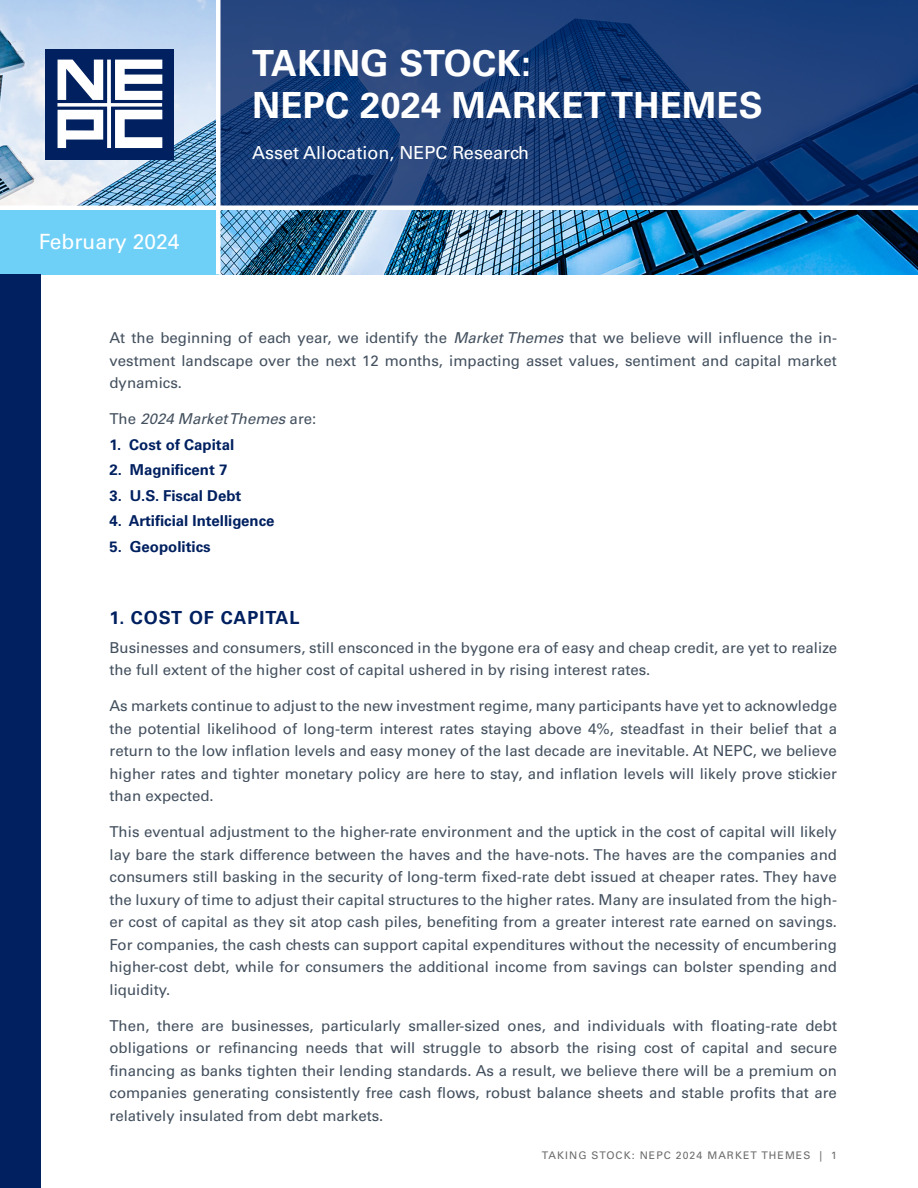
<style>
.page{position:relative;width:918px;height:1188px;background:#fff}
.page>*{position:absolute;margin:0;border:0;box-sizing:border-box;transform-origin:0 0}
.Doc_Title_-_Quarter_Page{font:700 36px/42px "Univers LT Pro 65";letter-spacing:.01em;color:#fff}
.t1{font:21px "Univers LT Pro 55 Roman";color:#fff}
.Doc_Subtitle_-_Quarter_Page{font:18px "Univers LT Pro 55 Roman";color:#fff}
.Heading{font:700 18px "Univers LT Pro 65";letter-spacing:.05em;color:#002060}
.Main_Body_Text{font:15px/22.5px "Univers LT Pro 55 Roman";color:#43505e;text-align:justify}
.Main_Body_Text-2{font:700 15px "Univers LT Pro 65";color:#002060}
.Main_Body_Text-3{font:italic 15px "Univers LT Pro 55";color:#43505e}
.Main_Body_Text-4{font:10.5px "Univers LT Pro 55 Roman";letter-spacing:.1em;color:#6b6b6b}
.s1{font-family:"Univers LT Pro 55";font-style:italic}
.s2{font-family:"Univers LT Pro 55 Roman";font-style:normal}
</style>
<div class="page">
<img style="left:0;top:0;width:918px;height:274px">
<svg style="left:220px;top:0;width:698px;height:206px;background:#193d78"></svg>
<div style="left:0;top:208px;width:218px;height:66px;background:#6ed0f7"></div>
<hr style="left:216px;top:0;width:4px;height:274px;background:#fff">
<div style="left:0;top:274px;width:40px;height:914px;background:#002060"></div>
<hr style="left:0;top:206px;width:918px;height:4px;background:#fff">
<div style="left:45px;top:50px;width:129px;height:110px;background:#002060"></div>
<svg style="left:57px;top:60px;width:105px;height:88px"></svg>
<p class="Doc_Title_-_Quarter_Page" style="left:252px;top:41px;width:512px">TAKING STOCK:<br>NEPC 2024 MARKET THEMES</p>
<p class="t1" style="left:39px;top:227px;width:142px">February 2024</p>
<p class="Doc_Subtitle_-_Quarter_Page" style="left:252px;top:140px;width:278px">Asset Allocation, NEPC Research</p>
<p class="Main_Body_Text" style="left:110px;top:326px;width:729px">At the beginning of each year, we identify the <span class="s1">Market Themes</span> that we believe will influence the in&shy;vestment landscape over the next 12 months, impacting asset values, sentiment and capital market dynamics.</p>
<p class="Main_Body_Text-3" style="left:110px;top:408px;width:208px"><span class="s2">The</span> 2024 Market Themes <span class="s2">are:</span></p>
<p class="Main_Body_Text-2" style="left:110px;top:434px;width:126px">1. Cost of Capital</p>
<p class="Main_Body_Text-2" style="left:110px;top:459px;width:119px">2. Magnificent 7</p>
<p class="Main_Body_Text-2" style="left:110px;top:485px;width:133px">3. U.S. Fiscal Debt</p>
<p class="Main_Body_Text-2" style="left:110px;top:510px;width:167px">4. Artificial Intelligence</p>
<p class="Main_Body_Text-2" style="left:110px;top:536px;width:103px">5. Geopolitics</p>
<p class="Heading" style="left:110px;top:604px;width:191px">1. COST OF CAPITAL</p>
<p class="Main_Body_Text" style="left:110px;top:636px;width:729px">Businesses and consumers, still ensconced in the bygone era of easy and cheap credit, are yet to realize the full extent of the higher cost of capital ushered in by rising interest rates.</p>
<p class="Main_Body_Text" style="left:110px;top:694px;width:729px">As markets continue to adjust to the new investment regime, many participants have yet to acknowledge the potential likelihood of long-term interest rates staying above 4%, steadfast in their belief that a return to the low inflation levels and easy money of the last decade are inevitable. At NEPC, we believe higher rates and tighter monetary policy are here to stay, and inflation levels will likely prove stickier than expected.</p>
<p class="Main_Body_Text" style="left:110px;top:820px;width:729px">This eventual adjustment to the higher-rate environment and the uptick in the cost of capital will likely lay bare the stark difference between the haves and the have-nots. The haves are the companies and consumers still basking in the security of long-term fixed-rate debt issued at cheaper rates. They have the luxury of time to adjust their capital structures to the higher rates. Many are insulated from the high&shy;er cost of capital as they sit atop cash piles, benefiting from a greater interest rate earned on savings.<br>For companies, the cash chests can support capital expenditures without the necessity of encumbering higher-cost debt, while for consumers the additional income from savings can bolster spending and liquidity.</p>
<p class="Main_Body_Text" style="left:110px;top:1014px;width:729px">Then, there are businesses, particularly smaller-sized ones, and individuals with floating-rate debt obligations or refinancing needs that will struggle to absorb the rising cost of capital and secure financing as banks tighten their lending standards. As a result, we believe there will be a premium on companies generating consistently free cash flows, robust balance sheets and stable profits that are relatively insulated from debt markets.</p>
<p class="Main_Body_Text-4" style="left:542px;top:1148px;width:297px">TAKING STOCK: NEPC 2024 MARKET THEMES | 1</p>
</div>
